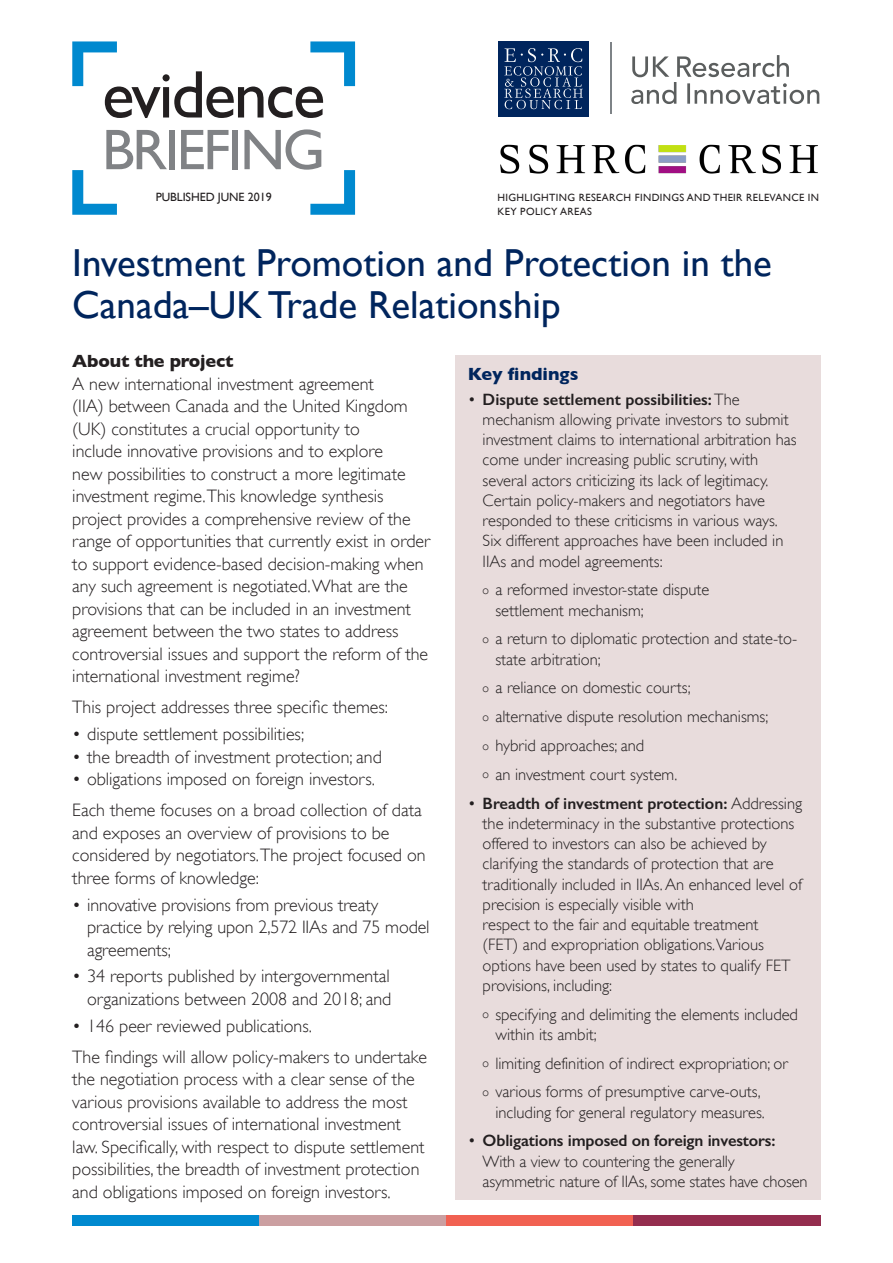
<style>
.page{position:relative;width:893px;height:1263px;background:#fff}
.page>*{position:absolute;margin:0;border:0;box-sizing:border-box;transform-origin:0 0}
.t1{font:67.65px "Gill Sans";letter-spacing:-.035em;color:#231f20}
.t2{font:57.6px "Gill Sans";letter-spacing:-.04em;color:#808285}
.t3{font:39px/42px "Gill Sans";color:#00255d}
.P1{font:300 18px/22.5px "Gill Sans";color:#231f20}
.t4{font:700 18px "Gill Sans";color:#00255d}
.P2{font:300 16.5px/20.2px "Gill Sans";color:#231f20}
.t5{font:12px "Gill Sans";letter-spacing:-.005em;color:#231f20}
.t6{font:10.5px/13.5px "Gill Sans";letter-spacing:.035em;color:#231f20}
.s1{font-weight:700}
.s2{font-weight:600}
.s3{font-size:12px}
</style>
<div class="page">
<div style="left:455px;top:355px;width:366px;height:844px;background:#e8dcdc"></div>
<svg style="left:72px;top:41px;width:45px;height:45px"></svg>
<svg style="left:72px;top:170px;width:45px;height:45px"></svg>
<svg style="left:310px;top:41px;width:45px;height:45px"></svg>
<svg style="left:310px;top:170px;width:45px;height:45px"></svg>
<svg style="left:631px;top:55px;width:188px;height:49px"></svg>
<hr style="left:610px;top:43px;width:1px;height:71px;background:#7e8387">
<div style="left:498px;top:41px;width:90px;height:75px;background:#00255d"></div>
<svg style="left:504px;top:48px;width:79px;height:61px"></svg>
<div style="left:72px;top:1215px;width:187px;height:11px;background:#0089cf"></div>
<div style="left:259px;top:1215px;width:187px;height:11px;background:#cb9fa1"></div>
<div style="left:446px;top:1215px;width:188px;height:11px;background:#f16152"></div>
<div style="left:634px;top:1215px;width:187px;height:11px;background:#942d4e"></div>
<img style="left:500px;top:144px;width:318px;height:30px">
<p class="t1" style="left:102px;top:55px;width:225px">evidence</p>
<p class="t2" style="left:102px;top:116px;width:225px">BRIEFING</p>
<p class="t5" style="left:156px;top:190px;width:117px">PUBLISHED JUNE 2019</p>
<p class="t6" style="left:497px;top:191px;width:323px">HIGHLIGHTING RESEARCH FINDINGS AND THEIR RELEVANCE IN<br>KEY POLICY AREAS</p>
<h3 class="t3" style="left:72px;top:241px;width:701px">Investment Promotion and Protection in the<br>Canada–UK Trade Relationship</h3>
<p class="P1" style="left:72px;top:350px;width:359px"><span class="s1">About the project<br></span>A new international investment agreement<br>(IIA) between Canada and the United Kingdom (UK) constitutes a crucial opportunity to<br>include innovative provisions and to explore<br>new possibilities to construct a more legitimate investment regime.This knowledge synthesis project provides a comprehensive review of the range of opportunities that currently exist in order to support evidence-based decision-making when any such agreement is negotiated. What are the provisions that can be included in an investment agreement between the two states to address controversial issues and support the reform of the international investment regime?</p>
<p class="P1" style="left:72px;top:696px;width:317px">This project addresses three specific themes:</p>
<p class="P1" style="left:72px;top:723px;width:233px">• dispute settlement possibilities;</p>
<p class="P1" style="left:72px;top:745px;width:311px">• the breadth of investment protection; and</p>
<p class="P1" style="left:72px;top:768px;width:304px">• obligations imposed on foreign investors.</p>
<p class="P1" style="left:72px;top:799px;width:355px">Each theme focuses on a broad collection of data and exposes an overview of provisions to be considered by negotiators.The project focused on three forms of knowledge:</p>
<p class="P1" style="left:87px;top:893px;width:344px;text-indent:-15px">• innovative provisions from previous treaty practice by relying upon 2,572 IIAs and 75 model agreements;</p>
<p class="P1" style="left:72px;top:965px;width:321px;text-align:right">• 34 reports published by intergovernmental organizations between 2008 and 2018; and</p>
<p class="P1" style="left:72px;top:1014px;width:241px">• 146 peer reviewed publications.</p>
<p class="P1" style="left:72px;top:1045px;width:356px">The findings will allow policy-makers to undertake the negotiation process with a clear sense of the various provisions available to address the most controversial issues of international investment law. Specifically, with respect to dispute settlement possibilities, the breadth of investment protection and obligations imposed on foreign investors.</p>
<h4 class="t4" style="left:468px;top:364px;width:112px">Key findings</h4>
<p class="P2" style="left:483px;top:389px;width:316px;text-indent:-15px">• <span class="s2">Dispute settlement possibilities:</span> The mechanism allowing private investors to submit investment claims to international arbitration has come under increasing public scrutiny, with several actors criticizing its lack of legitimacy.<br>Certain policy-makers and negotiators have responded to these criticisms in various ways.<br>Six different approaches have been included in IIAs and model agreements:</p>
<p class="P2" style="left:495px;top:580px;width:216px;text-indent:-13px"><span class="s3">o</span> a reformed investor-state dispute settlement mechanism;</p>
<p class="P2" style="left:495px;top:629px;width:303px;text-indent:-13px"><span class="s3">o</span> a return to diplomatic protection and state-to&shy;state arbitration;</p>
<p class="P2" style="left:483px;top:678px;width:209px"><span class="s3">o</span> a reliance on domestic courts;</p>
<p class="P2" style="left:483px;top:707px;width:287px"><span class="s3">o</span> alternative dispute resolution mechanisms;</p>
<p class="P2" style="left:483px;top:735px;width:163px"><span class="s3">o</span> hybrid approaches; and</p>
<p class="P2" style="left:483px;top:764px;width:196px"><span class="s3">o</span> an investment court system.</p>
<p class="P2" style="left:483px;top:793px;width:321px;text-indent:-15px">• <span class="s2">Breadth of investment protection:</span> Addressing the indeterminacy in the substantive protections offered to investors can also be achieved by clarifying the standards of protection that are traditionally included in IIAs. An enhanced level of precision is especially visible with<br>respect to the fair and equitable treatment<br>(FET) and expropriation obligations.Various options have been used by states to qualify FET provisions, including:</p>
<p class="P2" style="left:495px;top:1004px;width:304px;text-indent:-13px"><span class="s3">o</span> specifying and delimiting the elements included within its ambit;</p>
<p class="P2" style="left:483px;top:1053px;width:307px"><span class="s3">o</span> limiting definition of indirect expropriation; or</p>
<p class="P2" style="left:483px;top:1082px;width:284px;text-align:right"><span class="s3">o</span> various forms of presumptive carve-outs, including for general regulatory measures.</p>
<p class="P2" style="left:483px;top:1131px;width:326px;text-indent:-15px">• <span class="s2">Obligations imposed on foreign investors:<br></span>With a view to countering the generally asymmetric nature of IIAs, some states have chosen</p>
</div>
